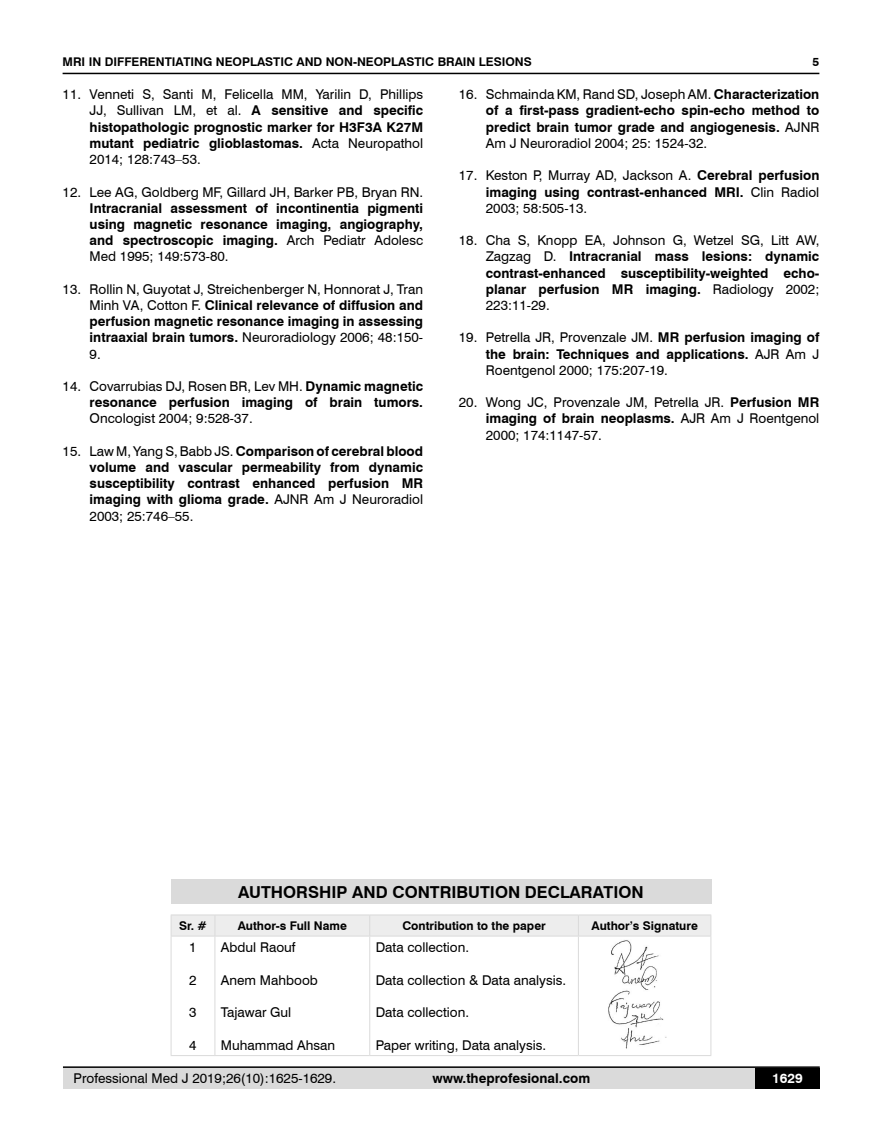
<style>
.page{position:relative;width:882px;height:1145px;background:#fff}
.page>*{position:absolute;margin:0;border:0;box-sizing:border-box;transform-origin:0 0}
.t1{font:700 16.5px "Swiss 721 BT";color:#000}
.t2{font:700 13.5px/16.2px "Swiss 721 BT";color:#000;text-align:justify}
.t3{font:13.5px/16.2px "Swiss 721 BT";color:#000;text-align:justify}
.t4{font:700 13.5px "Swiss 721 BT";color:#fff}
.t5{font:700 12px "Swiss 721 BT";color:#000}
.s1{font-weight:700}
.s2{font-weight:400}
</style>
<div class="page">
<div style="left:63px;top:1067px;width:756px;height:21px;background:#dadada"></div>
<hr style="left:63px;top:1066px;width:756px;height:2px;background:#000">
<hr style="left:63px;top:73px;width:756px;height:1px;background:#000">
<div style="left:754px;top:1068px;width:65px;height:20px;background:#000"></div>
<div style="left:171px;top:879px;width:540px;height:25px;background:#dadada"></div>
<hr style="left:171px;top:914px;width:44px;height:1px;background:#dadada">
<hr style="left:215px;top:914px;width:154px;height:1px;background:#dadada">
<hr style="left:369px;top:914px;width:209px;height:1px;background:#dadada">
<hr style="left:578px;top:914px;width:133px;height:1px;background:#dadada">
<div style="left:171px;top:915px;width:540px;height:20px;background:#ededed"></div>
<hr style="left:171px;top:935px;width:44px;height:1px;background:#dadada">
<hr style="left:171px;top:936px;width:1px;height:119px;background:#dadada">
<hr style="left:215px;top:935px;width:154px;height:1px;background:#dadada">
<hr style="left:214px;top:936px;width:1px;height:119px;background:#dadada">
<hr style="left:369px;top:935px;width:209px;height:1px;background:#dadada">
<hr style="left:369px;top:936px;width:1px;height:119px;background:#dadada">
<hr style="left:578px;top:935px;width:133px;height:1px;background:#dadada">
<hr style="left:577px;top:936px;width:1px;height:119px;background:#dadada">
<hr style="left:710px;top:936px;width:1px;height:119px;background:#dadada">
<hr style="left:171px;top:1055px;width:44px;height:1px;background:#dadada">
<hr style="left:215px;top:1055px;width:154px;height:1px;background:#dadada">
<hr style="left:369px;top:1055px;width:209px;height:1px;background:#dadada">
<hr style="left:578px;top:1055px;width:133px;height:1px;background:#dadada">
<img style="left:608px;top:940px;width:56px;height:109px">
<p class="t5" style="left:63px;top:53px;width:470px">MRI IN DIFFERENTIATING NEOPLASTIC AND NON-NEOPLASTIC BRAIN LESIONS</p>
<p class="t5" style="left:812px;top:53px;width:8px">5</p>
<p class="t3" style="left:90px;top:86px;width:335px;text-indent:-27px">11. Venneti S, Santi M, Felicella MM, Yarilin D, Phillips JJ, Sullivan LM, et al. <span class="s1">A sensitive and specific histopathologic prognostic marker for H3F3A K27M mutant pediatric glioblastomas.</span> Acta Neuropathol 2014; 128:743–53.</p>
<p class="t3" style="left:63px;top:183px;width:362px">12. Lee AG, Goldberg MF, Gillard JH, Barker PB, Bryan RN.</p>
<p class="t2" style="left:90px;top:199px;width:335px">Intracranial assessment of incontinentia pigmenti using magnetic resonance imaging, angiography, and spectroscopic imaging. <span class="s2">Arch Pediatr Adolesc Med 1995; 149:573-80.</span></p>
<p class="t2" style="left:90px;top:280px;width:335px;text-indent:-27px"><span class="s2">13. Rollin N, Guyotat J, Streichenberger N, Honnorat J, Tran Minh VA, Cotton F.</span> Clinical relevance of diffusion and perfusion magnetic resonance imaging in assessing intraaxial brain tumors. <span class="s2">Neuroradiology 2006; 48:150- 9.</span></p>
<p class="t2" style="left:63px;top:378px;width:362px;text-align:right"><span class="s2">14. Covarrubias DJ, Rosen BR, Lev MH.</span> Dynamic magnetic resonance perfusion imaging of brain tumors.</p>
<p class="t3" style="left:90px;top:410px;width:164px">Oncologist 2004; 9:528-37.</p>
<p class="t2" style="left:90px;top:442px;width:335px;text-indent:-27px"><span class="s2">15. Law M, Yang S, Babb JS.</span> Comparison of cerebral blood volume and vascular permeability from dynamic susceptibility contrast enhanced perfusion MR imaging with glioma grade. <span class="s2">AJNR Am J Neuroradiol 2003; 25:746–55.</span></p>
<p class="t2" style="left:485px;top:86px;width:335px;text-indent:-27px"><span class="s2">16. Schmainda KM, Rand SD, Joseph AM.</span> Characterization of a first-pass gradient-echo spin-echo method to predict brain tumor grade and angiogenesis. <span class="s2">AJNR Am J Neuroradiol 2004; 25: 1524-32.</span></p>
<p class="t3" style="left:485px;top:167px;width:335px;text-indent:-27px">17. Keston P, Murray AD, Jackson A. <span class="s1">Cerebral perfusion imaging using contrast-enhanced MRI.</span> Clin Radiol 2003; 58:505-13.</p>
<p class="t2" style="left:485px;top:232px;width:335px;text-indent:-27px"><span class="s2">18. Cha S, Knopp EA, Johnson G, Wetzel SG, Litt AW, Zagzag D.</span> Intracranial mass lesions: dynamic contrast-enhanced susceptibility-weighted echo&shy;planar perfusion MR imaging. <span class="s2">Radiology 2002; 223:11-29.</span></p>
<p class="t3" style="left:485px;top:329px;width:335px;text-indent:-27px">19. Petrella JR, Provenzale JM. <span class="s1">MR perfusion imaging of the brain: Techniques and applications.</span> AJR Am J Roentgenol 2000; 175:207-19.</p>
<p class="t3" style="left:485px;top:394px;width:335px;text-indent:-27px">20. Wong JC, Provenzale JM, Petrella JR. <span class="s1">Perfusion MR imaging of brain neoplasms.</span> AJR Am J Roentgenol 2000; 174:1147-57.</p>
<p class="t1" style="left:238px;top:880px;width:406px">AUTHORSHIP AND CONTRIBUTION DECLARATION</p>
<p class="t5" style="left:179px;top:917px;width:29px">Sr. #</p>
<p class="t5" style="left:237px;top:917px;width:111px">Author-s Full Name</p>
<p class="t5" style="left:402px;top:917px;width:145px">Contribution to the paper</p>
<p class="t5" style="left:591px;top:917px;width:108px">Author’s Signature</p>
<p class="t3" style="left:189px;top:939px;width:9px">1</p>
<p class="t3" style="left:189px;top:971px;width:9px">2</p>
<p class="t3" style="left:189px;top:1003px;width:9px">3</p>
<p class="t3" style="left:189px;top:1036px;width:9px">4</p>
<p class="t3" style="left:221px;top:939px;width:76px">Abdul Raouf</p>
<p class="t3" style="left:221px;top:971px;width:98px">Anem Mahboob</p>
<p class="t3" style="left:221px;top:1003px;width:72px">Tajawar Gul</p>
<p class="t3" style="left:221px;top:1036px;width:116px">Muhammad Ahsan</p>
<p class="t3" style="left:375px;top:939px;width:95px">Data collection.</p>
<p class="t3" style="left:375px;top:971px;width:192px">Data collection &amp; Data analysis.</p>
<p class="t3" style="left:375px;top:1003px;width:95px">Data collection.</p>
<p class="t3" style="left:375px;top:1036px;width:172px">Paper writing, Data analysis.</p>
<p class="t3" style="left:74px;top:1069px;width:264px">Professional Med J 2019;26(10):1625-1629.</p>
<p class="t2" style="left:432px;top:1069px;width:159px">www.theprofesional.com</p>
<p class="t4" style="left:771px;top:1069px;width:32px">1629</p>
</div>
